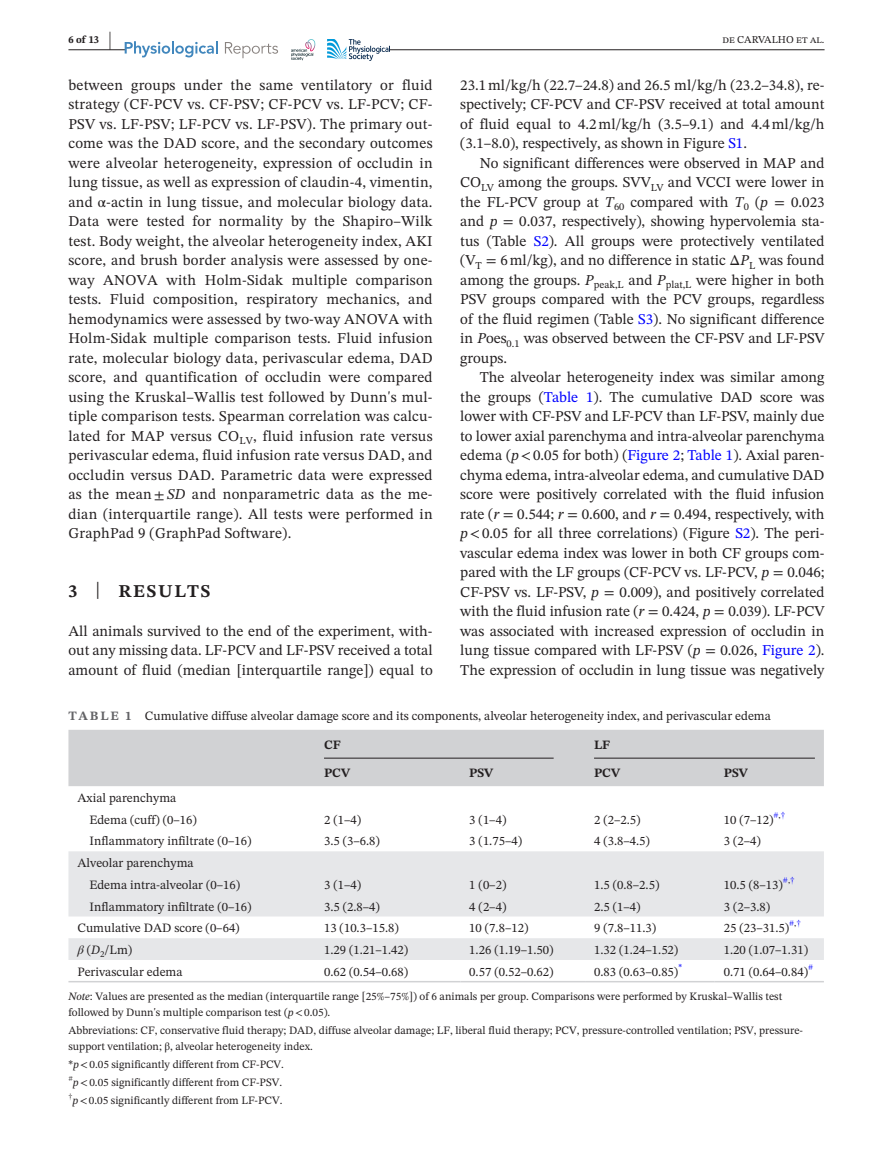
<style>
.page{position:relative;width:893px;height:1174px;background:#fff}
.page>*{position:absolute;margin:0;border:0;box-sizing:border-box;transform-origin:0 0}
.t1{font:700 18px "STIX Two Text";letter-spacing:.1em;color:#231f20}
.t2{font:15px/19.5px "STIX Two Text";color:#231f20;text-align:justify}
.t3{font:12.75px/21.8px "STIX Two Text";color:#231f20}
.t4{font:700 12.75px "STIX Two Text";color:#231f20}
.t5{font:11.25px/15.8px "STIX Two Text";color:#231f20}
.t6{font:10.5px "STIX Two Text";color:#231f20}
.t7{font:700 10.5px "STIX Two Text";color:#231f20}
.t8{font:7.8px "STIX Two Text";color:#231f20}
.s1{font-size:21px}
.s2{font-family:"STIX"}
.s3{font-style:italic}
.s4{color:#00f}
.s5{font-weight:700;color:#636366}
.s6{font-weight:400;font-size:23.7px}
.s7{font-family:"STIX";font-style:italic}
</style>
<div class="page">
<hr style="left:68px;top:49px;width:756px;height:1px;background:#231f20">
<div style="left:125px;top:39px;width:264px;height:21px;background:#fff"></div>
<svg style="left:291px;top:39px;width:24px;height:21px"></svg>
<img style="left:328px;top:39px;width:61px;height:21px">
<svg style="left:125px;top:41px;width:93px;height:16px"></svg>
<svg style="left:225px;top:42px;width:53px;height:16px"></svg>
<div style="left:68px;top:730px;width:756px;height:56px;background:#d1d2d4"></div>
<svg style="left:68px;top:851px;width:756px;height:109px;fill:#e6e7e9"></svg>
<hr style="left:68px;top:981px;width:247px;height:1px;background:#d1d2d4">
<hr style="left:315px;top:981px;width:145px;height:1px;background:#d1d2d4">
<hr style="left:460px;top:981px;width:125px;height:1px;background:#d1d2d4">
<hr style="left:585px;top:981px;width:130px;height:1px;background:#d1d2d4">
<hr style="left:715px;top:981px;width:109px;height:1px;background:#d1d2d4">
<hr style="left:324px;top:757px;width:230px;height:1px;background:#231f20">
<hr style="left:594px;top:757px;width:221px;height:1px;background:#231f20">
<p class="t7" style="left:68px;top:32px;width:44px">6 of 13 <span class="s1">|</span></p>
<p class="t6" style="left:722px;top:32px;width:104px">de CARVALHO et al.</p>
<p class="t2" style="left:68px;top:75px;width:366px">between groups under the same ventilatory or fluid strategy (CF-PCV vs. CF-PSV; CF-PCV vs. LF-PCV; CF-PSV vs. LF-PSV; LF-PCV vs. LF-PSV). The primary out&shy;come was the DAD score, and the secondary outcomes were alveolar heterogeneity, expression of occludin in lung tissue, as well as expression of claudin-4, vimentin, and <span class="s2">α</span>-actin in lung tissue, and molecular biology data.<br>Data were tested for normality by the Shapiro–Wilk test. Body weight, the alveolar heterogeneity index, AKI score, and brush border analysis were assessed by one&shy;way ANOVA with Holm-Sidak multiple comparison tests. Fluid composition, respiratory mechanics, and hemodynamics were assessed by two-way ANOVA with Holm-Sidak multiple comparison tests. Fluid infusion rate, molecular biology data, perivascular edema, DAD score, and quantification of occludin were compared using the Kruskal–Wallis test followed by Dunn's mul&shy;tiple comparison tests. Spearman correlation was calcu&shy;lated for MAP versus CO<sub>LV</sub>, fluid infusion rate versus perivascular edema, fluid infusion rate versus DAD, and occludin versus DAD. Parametric data were expressed as the mean<span class="s2">±</span><span class="s3">SD</span> and nonparametric data as the me&shy;dian (interquartile range). All tests were performed in GraphPad 9 (GraphPad Software).</p>
<p class="t2" style="left:460px;top:75px;width:366px">23.1ml/kg/h (22.7–24.8) and 26.5 ml/kg/h (23.2–34.8), re&shy;spectively; CF-PCV and CF-PSV received at total amount of fluid equal to 4.2ml/kg/h (3.5–9.1) and 4.4ml/kg/h (3.1–8.0), respectively, as shown in Figure <span class="s4">S1</span>.</p>
<p class="t2" style="left:460px;top:153px;width:366px;text-indent:20px">No significant differences were observed in MAP and CO<sub>LV</sub> among the groups. SVV<sub>LV</sub> and VCCI were lower in the FL-PCV group at <span class="s3">T</span><sub>60</sub> compared with <span class="s3">T</span><sub>0</sub> (<span class="s3">p</span> <span class="s2">=</span> 0.023 and <span class="s3">p</span> <span class="s2">=</span> 0.037, respectively), showing hypervolemia sta&shy;tus (Table <span class="s4">S2</span>). All groups were protectively ventilated (V<sub>T</sub> <span class="s2">=</span> 6ml/kg), and no difference in static <span class="s2">Δ</span><span class="s3">P</span><sub>L</sub> was found among the groups. <span class="s3">P</span><sub>peak,L</sub> and <span class="s3">P</span><sub>plat,L</sub> were higher in both PSV groups compared with the PCV groups, regardless of the fluid regimen (Table <span class="s4">S3</span>). No significant difference in <span class="s3">P</span>oes<sub>0.1</sub> was observed between the CF-PSV and LF-PSV groups.</p>
<p class="t2" style="left:460px;top:367px;width:366px;text-indent:20px">The alveolar heterogeneity index was similar among the groups (<span class="s4">Table 1</span>). The cumulative DAD score was lower with CF-PSV and LF-PCV than LF-PSV, mainly due to lower axial parenchyma and intra-alveolar parenchyma edema (<span class="s3">p</span><span class="s2">&lt;</span>0.05 for both) (<span class="s4">Figure 2</span>; <span class="s4">Table 1</span>). Axial paren&shy;chyma edema, intra-alveolar edema, and cumulative DAD score were positively correlated with the fluid infusion rate (<span class="s3">r</span> <span class="s2">=</span> 0.544; <span class="s3">r</span> <span class="s2">=</span> 0.600, and <span class="s3">r</span> <span class="s2">=</span> 0.494, respectively, with <span class="s3">p</span><span class="s2">&lt;</span>0.05 for all three correlations) (Figure <span class="s4">S2</span>). The peri&shy;vascular edema index was lower in both CF groups com&shy;pared with the LF groups (CF-PCV vs. LF-PCV, <span class="s3">p</span> <span class="s2">=</span> 0.046; CF-PSV vs. LF-PSV, <span class="s3">p</span> <span class="s2">=</span> 0.009), and positively correlated with the fluid infusion rate (<span class="s3">r</span> <span class="s2">=</span> 0.424, <span class="s3">p</span> <span class="s2">=</span> 0.039). LF-PCV was associated with increased expression of occludin in lung tissue compared with LF-PSV (<span class="s3">p</span> <span class="s2">=</span> 0.026, <span class="s4">Figure 2</span>).<br>The expression of occludin in lung tissue was negatively</p>
<p class="t3" style="left:68px;top:705px;width:704px"><span class="s5">TABLE 1</span> Cumulative diffuse alveolar damage score and its components, alveolar heterogeneity index, and perivascular edema</p>
<p class="t4" style="left:324px;top:735px;width:18px">CF</p>
<p class="t4" style="left:594px;top:735px;width:18px">LF</p>
<p class="t4" style="left:324px;top:763px;width:28px">PCV</p>
<p class="t4" style="left:469px;top:763px;width:26px">PSV</p>
<p class="t4" style="left:594px;top:763px;width:28px">PCV</p>
<p class="t4" style="left:724px;top:763px;width:26px">PSV</p>
<p class="t3" style="left:89px;top:786px;width:109px;text-indent:-12px">Axial parenchyma<br>Edema (cuff) (0–16)</p>
<p class="t1" style="left:68px;top:578px;width:143px">3 <span class="s6">|</span> RESULTS</p>
<p class="t2" style="left:68px;top:621px;width:366px">All animals survived to the end of the experiment, with&shy;out any missing data. LF-PCV and LF-PSV received a total amount of fluid (median [interquartile range]) equal to</p>
<p class="t3" style="left:324px;top:808px;width:39px">2 (1–4)</p>
<p class="t3" style="left:469px;top:808px;width:39px">3 (1–4)</p>
<p class="t3" style="left:594px;top:808px;width:48px">2 (2–2.5)</p>
<p class="t3" style="left:724px;top:808px;width:63px">10 (7–12)<sup>#</sup><sup>,</sup><sup>†</sup></p>
<p class="t3" style="left:89px;top:830px;width:164px">Inflammatory infiltrate (0–16)</p>
<p class="t3" style="left:324px;top:830px;width:57px">3.5 (3–6.8)</p>
<p class="t3" style="left:469px;top:830px;width:54px">3 (1.75–4)</p>
<p class="t3" style="left:594px;top:830px;width:57px">4 (3.8–4.5)</p>
<p class="t3" style="left:724px;top:830px;width:39px">3 (2–4)</p>
<p class="t3" style="left:89px;top:852px;width:152px;text-indent:-12px">Alveolar parenchyma<br>Edema intra-alveolar (0–16)</p>
<p class="t3" style="left:324px;top:873px;width:39px">3 (1–4)</p>
<p class="t3" style="left:469px;top:873px;width:39px">1 (0–2)</p>
<p class="t3" style="left:594px;top:873px;width:67px">1.5 (0.8–2.5)</p>
<p class="t3" style="left:724px;top:873px;width:72px">10.5 (8–13)<sup>#</sup><sup>,</sup><sup>†</sup></p>
<p class="t3" style="left:89px;top:895px;width:164px">Inflammatory infiltrate (0–16)</p>
<p class="t3" style="left:324px;top:895px;width:57px">3.5 (2.8–4)</p>
<p class="t3" style="left:469px;top:895px;width:39px">4 (2–4)</p>
<p class="t3" style="left:594px;top:895px;width:48px">2.5 (1–4)</p>
<p class="t3" style="left:724px;top:895px;width:48px">3 (2–3.8)</p>
<p class="t3" style="left:77px;top:917px;width:164px">Cumulative DAD score (0–64)</p>
<p class="t3" style="left:324px;top:917px;width:76px">13 (10.3–15.8)</p>
<p class="t3" style="left:469px;top:917px;width:61px">10 (7.8–12)</p>
<p class="t3" style="left:594px;top:917px;width:64px">9 (7.8–11.3)</p>
<p class="t3" style="left:724px;top:917px;width:79px">25 (23–31.5)<sup>#</sup><sup>,</sup><sup>†</sup></p>
<p class="t3" style="left:77px;top:938px;width:56px"><span class="s7">β</span> (<span class="s3">D</span><sub>2</sub>/Lm)</p>
<p class="t3" style="left:324px;top:938px;width:86px">1.29 (1.21–1.42)</p>
<p class="t3" style="left:469px;top:938px;width:86px">1.26 (1.19–1.50)</p>
<p class="t3" style="left:594px;top:938px;width:86px">1.32 (1.24–1.52)</p>
<p class="t3" style="left:724px;top:938px;width:86px">1.20 (1.07–1.31)</p>
<p class="t3" style="left:77px;top:960px;width:107px">Perivascular edema</p>
<p class="t3" style="left:324px;top:960px;width:86px">0.62 (0.54–0.68)</p>
<p class="t3" style="left:469px;top:960px;width:86px">0.57 (0.52–0.62)</p>
<p class="t3" style="left:594px;top:960px;width:89px">0.83 (0.63–0.85)<sup>*</sup></p>
<p class="t3" style="left:724px;top:960px;width:91px">0.71 (0.64–0.84)<sup>#</sup></p>
<p class="t5" style="left:68px;top:988px;width:715px"><span class="s3">Note</span>: Values are presented as the median (interquartile range [25%–75%]) of 6 animals per group. Comparisons were performed by Kruskal–Wallis test followed by Dunn's multiple comparison test (<span class="s3">p</span><span class="s2">&lt;</span>0.05).</p>
<p class="t5" style="left:68px;top:1022px;width:736px">Abbreviations: CF, conservative fluid therapy; DAD, diffuse alveolar damage; LF, liberal fluid therapy; PCV, pressure-controlled ventilation; PSV, pressure&shy;support ventilation; <span class="s2">β</span>, alveolar heterogeneity index.</p>
<p class="t5" style="left:68px;top:1056px;width:217px">*<span class="s3">p</span><span class="s2">&lt;</span>0.05 significantly different from CF-PCV.</p>
<p class="t8" style="left:68px;top:1072px;width:6px">#</p>
<p class="t5" style="left:73px;top:1074px;width:211px"><span class="s3">p</span><span class="s2">&lt;</span>0.05 significantly different from CF-PSV.</p>
<p class="t8" style="left:68px;top:1090px;width:6px">†</p>
<p class="t5" style="left:72px;top:1092px;width:212px"><span class="s3">p</span><span class="s2">&lt;</span>0.05 significantly different from LF-PCV.</p>
</div>
